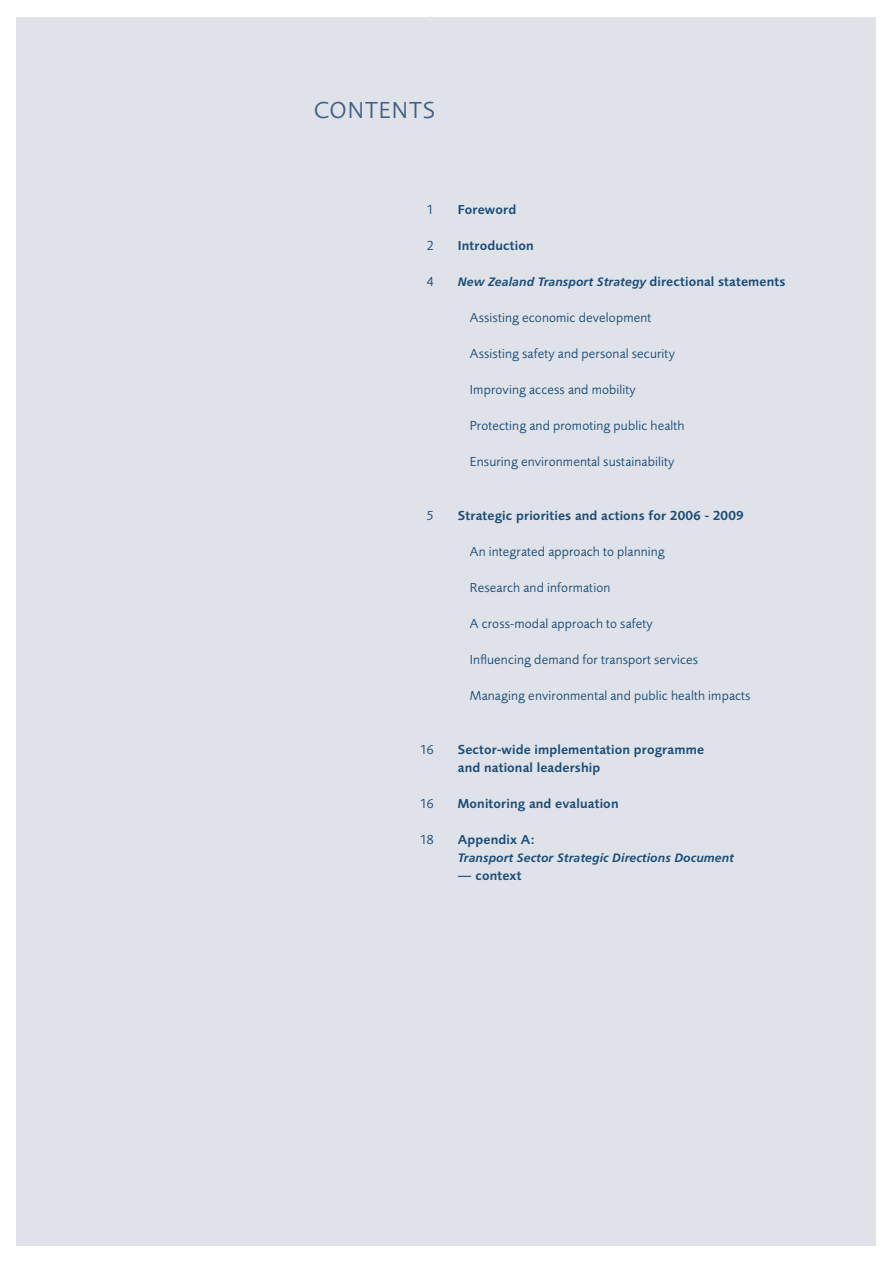
<style>
.page{position:relative;width:893px;height:1263px;background:#fff}
.page>*{position:absolute;margin:0;border:0;box-sizing:border-box;transform-origin:0 0}
.t1{font:24px "Foundry Sans";letter-spacing:.04em;color:#416085}
.t2{font:13.5px "Foundry Sans";letter-spacing:.01em;color:#1b4e78}
.t3{font:600 13.5px/18px "Foundry Sans";letter-spacing:.01em;color:#1b4e78}
.t4{font:italic 700 12.15px "Frutiger";letter-spacing:.01em;color:#1b4e78}
.s1{font-family:"Foundry Sans";font-weight:600;font-style:normal;font-size:13.5px}
</style>
<div class="page">
<div style="left:17px;top:17px;width:859px;height:1229px;background:#e0e2e9"></div>
<h1 class="t1" style="left:314px;top:101px;width:123px">CONTENTS</h1>
<p class="t2" style="left:427px;top:205px;width:8px">1</p>
<p class="t3" style="left:458px;top:202px;width:60px">Foreword</p>
<p class="t2" style="left:427px;top:241px;width:8px">2</p>
<p class="t3" style="left:458px;top:238px;width:77px">Introduction</p>
<p class="t2" style="left:427px;top:277px;width:8px">4</p>
<p class="t4" style="left:458px;top:277px;width:329px">New Zealand Transport Strategy <span class="s1">directional statements</span></p>
<p class="t2" style="left:470px;top:313px;width:183px">Assisting economic development</p>
<p class="t2" style="left:470px;top:349px;width:206px">Assisting safety and personal security</p>
<p class="t2" style="left:470px;top:385px;width:167px">Improving access and mobility</p>
<p class="t2" style="left:470px;top:421px;width:216px">Protecting and promoting public health</p>
<p class="t2" style="left:470px;top:457px;width:206px">Ensuring environmental sustainability</p>
<p class="t2" style="left:427px;top:511px;width:8px">5</p>
<p class="t3" style="left:458px;top:508px;width:287px">Strategic priorities and actions for 2006 - 2009</p>
<p class="t2" style="left:470px;top:547px;width:196px">An integrated approach to planning</p>
<p class="t2" style="left:470px;top:583px;width:142px">Research and information</p>
<p class="t2" style="left:470px;top:619px;width:184px">A cross-modal approach to safety</p>
<p class="t2" style="left:470px;top:655px;width:230px">Influencing demand for transport services</p>
<p class="t2" style="left:470px;top:691px;width:282px">Managing environmental and public health impacts</p>
<p class="t2" style="left:420px;top:745px;width:15px">16</p>
<p class="t3" style="left:458px;top:742px;width:248px">Sector-wide implementation programme and national leadership</p>
<p class="t2" style="left:420px;top:799px;width:15px">16</p>
<p class="t3" style="left:458px;top:796px;width:162px">Monitoring and evaluation</p>
<p class="t2" style="left:420px;top:835px;width:15px">18</p>
<p class="t3" style="left:458px;top:832px;width:79px">Appendix A:</p>
<p class="t4" style="left:458px;top:853px;width:277px">Transport Sector Strategic Directions Document</p>
<p class="t3" style="left:458px;top:868px;width:65px">— context</p>
</div>
